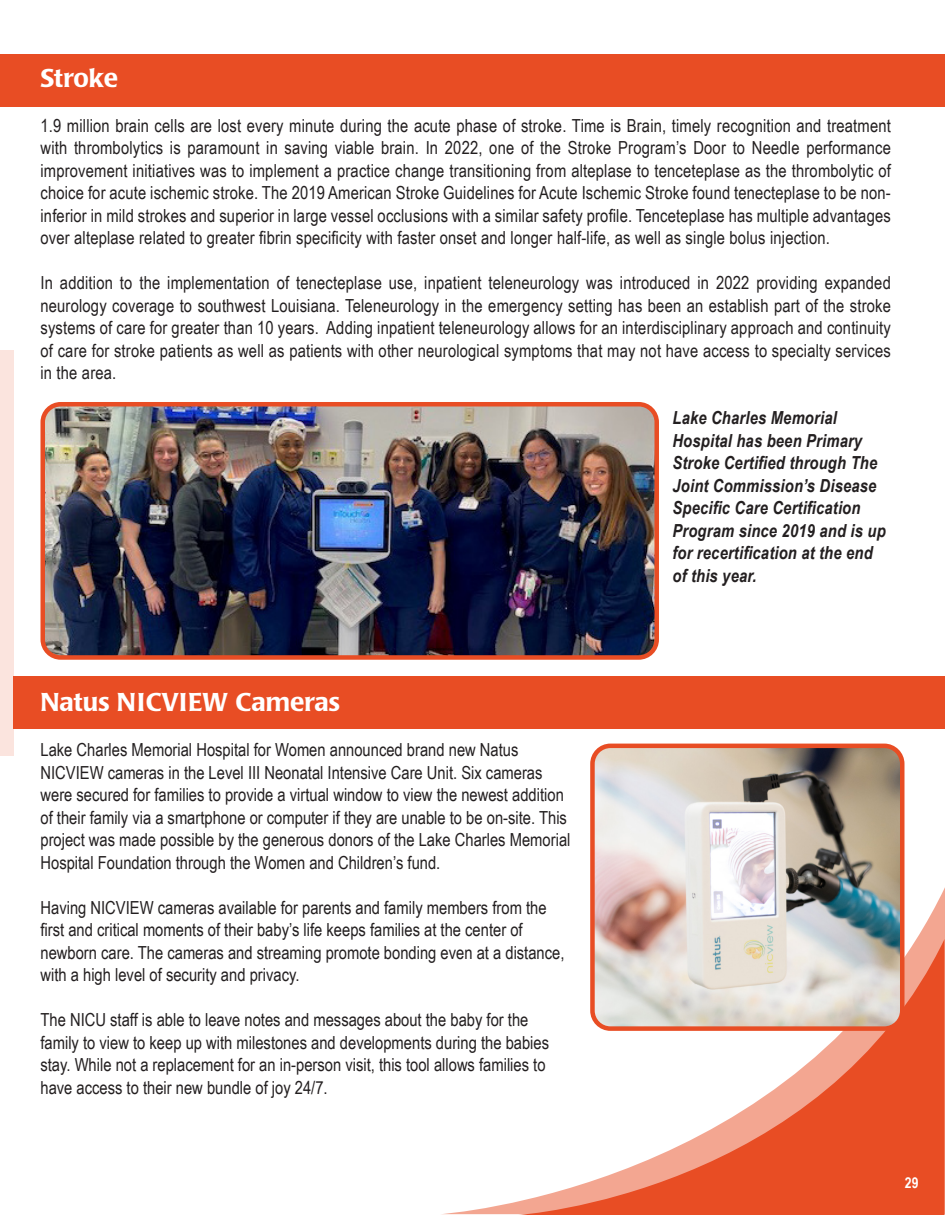
<style>
.page{position:relative;width:945px;height:1215px;background:#fff}
.page>*{position:absolute;margin:0;border:0;box-sizing:border-box;transform-origin:0 0}
.t1{font:500 25.5px "Poppl Laudatio";color:#fff}
.t2{font:18px/22.5px "Arial Narrow";color:#231f20}
.t3{font:italic 700 18px/22.5px "Arial Narrow";letter-spacing:.01em;color:#231f20}
.t4{font:700 15px "Arial Narrow";color:#fff}
</style>
<div class="page">
<svg style="left:444px;top:887px;width:501px;height:327px"></svg>
<div style="left:0;top:350px;width:14px;height:405px;background:#fbe4de"></div>
<div style="left:0;top:54px;width:14px;height:52px;background:#e84d24"></div>
<img style="left:592px;top:749px;width:310px;height:280px">
<div style="left:590px;top:744px;width:315px;height:287px;border:4px solid #e84d24;border-radius:18px"></div>
<div style="left:14px;top:677px;width:931px;height:52px;background:#e84d24"></div>
<div style="left:14px;top:54px;width:931px;height:52px;background:#e84d24"></div>
<img style="left:45px;top:407px;width:609px;height:248px">
<div style="left:40px;top:402px;width:619px;height:258px;border:4px solid #e84d24;border-radius:18px"></div>
<p class="t1" style="left:40px;top:64px;width:79px">Stroke</p>
<p class="t2" style="left:40px;top:114px;width:852px;text-align:justify">1.9 million brain cells are lost every minute during the acute phase of stroke. Time is Brain, timely recognition and treatment with thrombolytics is paramount in saving viable brain. In 2022, one of the Stroke Program’s Door to Needle performance improvement initiatives was to implement a practice change transitioning from alteplase to tenceteplase as the thrombolytic of choice for acute ischemic stroke. The 2019 American Stroke Guidelines for Acute Ischemic Stroke found tenecteplase to be non&shy;inferior in mild strokes and superior in large vessel occlusions with a similar safety profile. Tenceteplase has multiple advantages over alteplase related to greater fibrin specificity with faster onset and longer half-life, as well as single bolus injection.</p>
<p class="t2" style="left:40px;top:271px;width:852px;text-align:justify">In addition to the implementation of tenecteplase use, inpatient teleneurology was introduced in 2022 providing expanded neurology coverage to southwest Louisiana. Teleneurology in the emergency setting has been an establish part of the stroke systems of care for greater than 10 years. Adding inpatient teleneurology allows for an interdisciplinary approach and continuity of care for stroke patients as well as patients with other neurological symptoms that may not have access to specialty services in the area.</p>
<p class="t3" style="left:672px;top:406px;width:215px">Lake Charles Memorial<br>Hospital has been Primary<br>Stroke Certified through The<br>Joint Commission’s Disease<br>Specific Care Certification<br>Program since 2019 and is up for recertification at the end of this year.</p>
<p class="t1" style="left:40px;top:688px;width:301px">Natus NICVIEW Cameras</p>
<p class="t2" style="left:40px;top:738px;width:531px">Lake Charles Memorial Hospital for Women announced brand new Natus NICVIEW cameras in the Level III Neonatal Intensive Care Unit. Six cameras were secured for families to provide a virtual window to view the newest addition of their family via a smartphone or computer if they are unable to be on-site. This project was made possible by the generous donors of the Lake Charles Memorial Hospital Foundation through the Women and Children’s fund.</p>
<p class="t2" style="left:40px;top:895px;width:526px">Having NICVIEW cameras available for parents and family members from the first and critical moments of their baby’s life keeps families at the center of newborn care. The cameras and streaming promote bonding even at a distance, with a high level of security and privacy.</p>
<p class="t2" style="left:40px;top:1008px;width:510px">The NICU staff is able to leave notes and messages about the baby for the family to view to keep up with milestones and developments during the babies stay. While not a replacement for an in-person visit, this tool allows families to have access to their new bundle of joy 24/7.</p>
<p class="t4" style="left:905px;top:1172px;width:15px">29</p>
</div>
